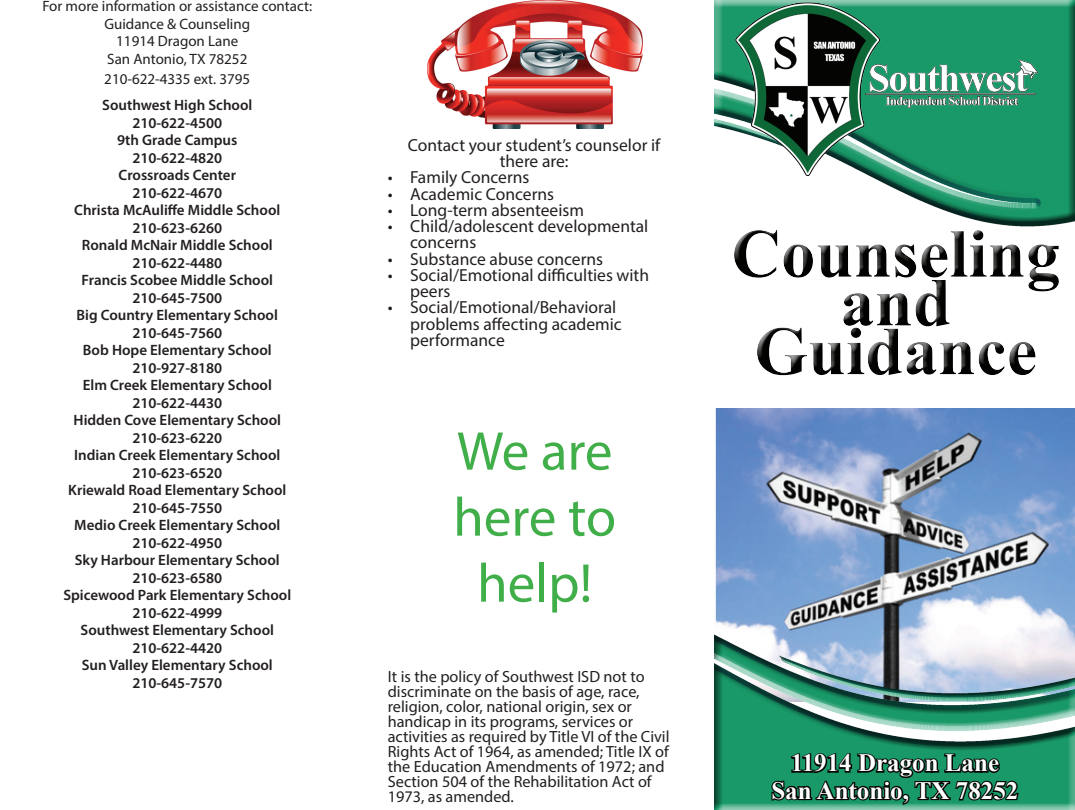
<style>
.page{position:relative;width:1075px;height:810px;background:#fff}
.page>*{position:absolute;margin:0;border:0;box-sizing:border-box;transform-origin:0 0}
.t1{font:700 68.75px/48.8px "Times New Roman";color:#040503;text-align:center}
.t2{font:55px/66px "Myriad Pro";color:#40ae49;text-align:center}
.t3{font:700 25px/27.5px "Times New Roman";color:#fff;text-align:center}
.t4{font:17.5px/16.2px "Myriad Pro";color:#231f20}
.t5{font:16.25px/15px "Myriad Pro";color:#231f20}
.t6{font:600 15px/17.5px "Myriad Pro";color:#231f20;text-align:center}
.t7{font:15px/17.5px "Myriad Pro";color:#231f20;text-align:center}
</style>
<div class="page">
<img style="left:715px;top:409px;width:359px;height:217px">
<div style="left:714px;top:0;width:360px;height:234px;background:#231f20;opacity:.75"></div>
<div style="left:713px;top:626px;width:361px;height:184px;background:#231f20;opacity:.75"></div>
<img style="left:735px;top:2px;width:312px;height:180px">
<div style="left:724px;top:221px;width:341px;height:153px;background:#fff"></div>
<div style="left:730px;top:224px;width:337px;height:160px;background:#231f20;opacity:.75"></div>
<svg style="left:769px;top:751px;width:250px;height:58px;background:#186749"></svg>
<img style="left:427px;top:0;width:215px;height:129px">
<p class="t7" style="left:42px;top:-3px;width:271px">For more information or assistance contact:<br>Guidance &amp; Counseling<br>11914 Dragon Lane<br>San Antonio, TX 78252</p>
<p class="t7" style="left:104px;top:70px;width:147px">210-622-4335 ext. 3795</p>
<p class="t6" style="left:63px;top:96px;width:229px">Southwest High School<br>210-622-4500<br>9th Grade Campus<br>210-622-4820<br>Crossroads Center<br>210-622-4670<br>Christa McAuliffe Middle School<br>210-623-6260<br>Ronald McNair Middle School<br>210-622-4480<br>Francis Scobee Middle School<br>210-645-7500<br>Big Country Elementary School<br>210-645-7560<br>Bob Hope Elementary School<br>210-927-8180<br>Elm Creek Elementary School<br>210-622-4430<br>Hidden Cove Elementary School<br>210-623-6220<br>Indian Creek Elementary School<br>210-623-6520<br>Kriewald Road Elementary School<br>210-645-7550<br>Medio Creek Elementary School<br>210-622-4950<br>Sky Harbour Elementary School<br>210-623-6580<br>Spicewood Park Elementary School<br>210-622-4999<br>Southwest Elementary School<br>210-622-4420<br>Sun Valley Elementary School<br>210-645-7570</p>
<p class="t4" style="left:408px;top:137px;width:254px;text-align:center">Contact your student’s counselor if there are:</p>
<p class="t4" style="left:387px;top:169px;width:143px">• Family Concerns</p>
<p class="t4" style="left:387px;top:185px;width:168px">• Academic Concerns</p>
<p class="t4" style="left:387px;top:202px;width:198px">• Long-term absenteeism</p>
<p class="t4" style="left:410px;top:218px;width:240px;text-indent:-23px">• Child/adolescent developmental concerns</p>
<p class="t4" style="left:387px;top:250px;width:217px">• Substance abuse concerns</p>
<p class="t4" style="left:410px;top:267px;width:240px;text-indent:-23px">• Social/Emotional difficulties with peers</p>
<p class="t4" style="left:410px;top:299px;width:213px;text-indent:-23px">• Social/Emotional/Behavioral problems affecting academic performance</p>
<h2 class="t2" style="left:453px;top:417px;width:164px">We are here to help!</h2>
<p class="t5" style="left:388px;top:669px;width:283px">It is the policy of Southwest ISD not to discriminate on the basis of age, race, religion, color, national origin, sex or handicap in its programs, services or activities as required by Title VI of the Civil Rights Act of 1964, as amended; Title IX of the Education Amendments of 1972; and Section 504 of the Rehabilitation Act of 1973, as amended.</p>
<h1 class="t1" style="left:731px;top:228px;width:330px">Counseling and<br>Guidance</h1>
<h3 class="t3" style="left:771px;top:749px;width:248px">11914 Dragon Lane<br>San Antonio, TX 78252</h3>
</div>
